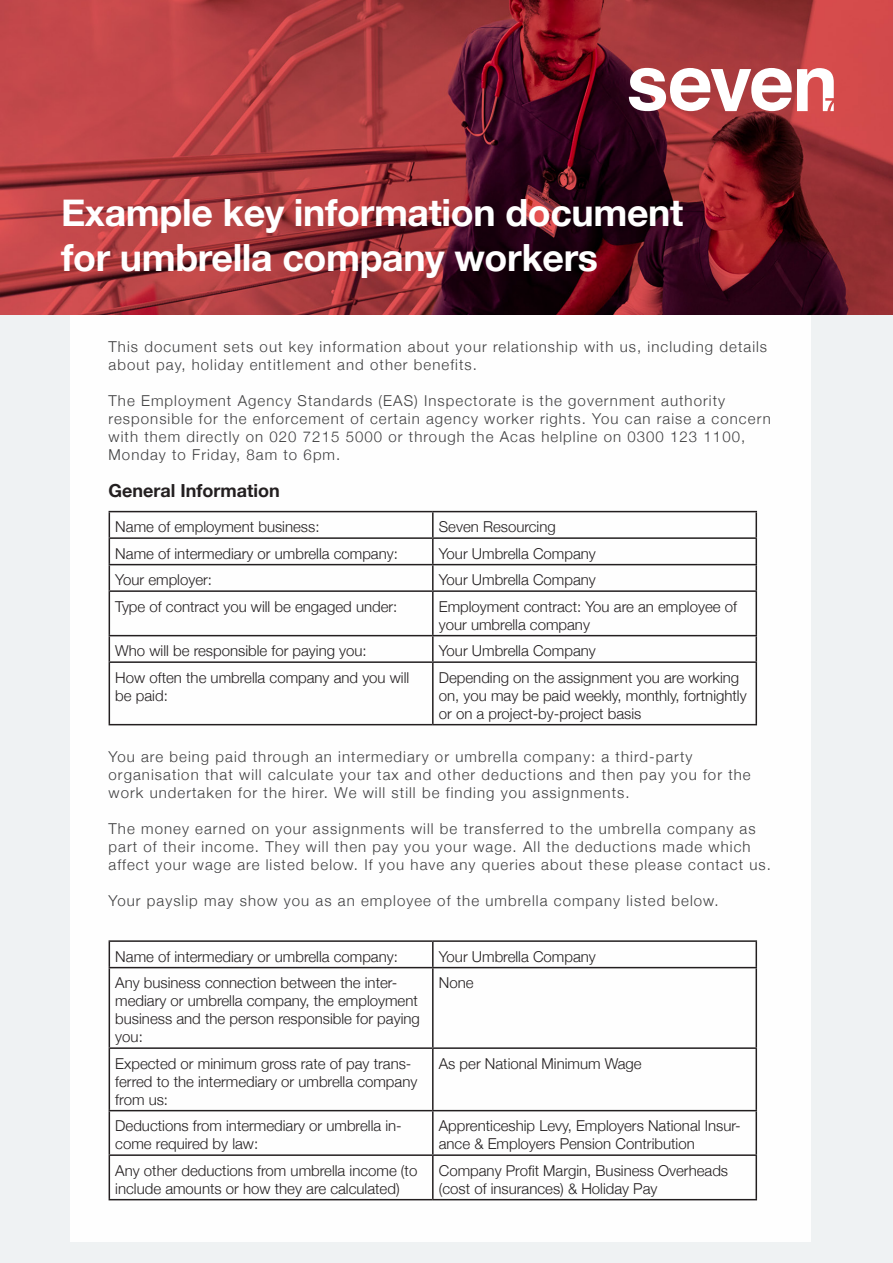
<style>
.page{position:relative;width:893px;height:1263px;background:#fff}
.page>*{position:absolute;margin:0;border:0;box-sizing:border-box;transform-origin:0 0}
.t1{font:700 37.5px "Helvetica Neue";letter-spacing:-.01em;color:#fff}
.t2{font:700 18px "Helvetica Neue";color:#231f20}
.t3{font:300 15px/18px "Helvetica Neue";color:#231f20}
.t4{font:300 15px/18px "Helvetica Neue";letter-spacing:.07em;color:#3e3e3f}
</style>
<div class="page">
<div style="left:0;top:314px;width:892px;height:949px;background:#eff2f3"></div>
<div style="left:70px;top:314px;width:740px;height:928px;background:#fff"></div>
<hr style="left:109px;top:511px;width:324px;height:1px;background:#231f20">
<hr style="left:433px;top:511px;width:324px;height:1px;background:#231f20">
<hr style="left:432px;top:512px;width:2px;height:25px;background:#231f20">
<hr style="left:755px;top:512px;width:2px;height:25px;background:#231f20">
<hr style="left:109px;top:537px;width:324px;height:2px;background:#231f20">
<hr style="left:433px;top:537px;width:324px;height:2px;background:#231f20">
<hr style="left:432px;top:539px;width:2px;height:25px;background:#231f20">
<hr style="left:755px;top:539px;width:2px;height:25px;background:#231f20">
<hr style="left:109px;top:564px;width:324px;height:1px;background:#231f20">
<svg style="left:109px;top:512px;width:1px;height:78px"></svg>
<hr style="left:433px;top:564px;width:324px;height:1px;background:#231f20">
<hr style="left:432px;top:565px;width:2px;height:25px;background:#231f20">
<hr style="left:755px;top:565px;width:2px;height:25px;background:#231f20">
<hr style="left:109px;top:590px;width:324px;height:2px;background:#231f20">
<hr style="left:109px;top:592px;width:1px;height:43px;background:#231f20">
<hr style="left:433px;top:590px;width:324px;height:2px;background:#231f20">
<hr style="left:432px;top:592px;width:2px;height:43px;background:#231f20">
<hr style="left:755px;top:592px;width:2px;height:43px;background:#231f20">
<hr style="left:109px;top:635px;width:324px;height:1px;background:#231f20">
<svg style="left:109px;top:636px;width:1px;height:25px"></svg>
<hr style="left:433px;top:635px;width:324px;height:1px;background:#231f20">
<hr style="left:432px;top:636px;width:2px;height:25px;background:#231f20">
<hr style="left:755px;top:636px;width:2px;height:25px;background:#231f20">
<hr style="left:109px;top:661px;width:324px;height:2px;background:#231f20">
<hr style="left:109px;top:663px;width:1px;height:61px;background:#231f20">
<hr style="left:433px;top:661px;width:324px;height:2px;background:#231f20">
<hr style="left:432px;top:663px;width:2px;height:61px;background:#231f20">
<hr style="left:755px;top:663px;width:2px;height:61px;background:#231f20">
<hr style="left:109px;top:724px;width:324px;height:1px;background:#231f20">
<hr style="left:433px;top:724px;width:324px;height:1px;background:#231f20">
<hr style="left:109px;top:940px;width:324px;height:2px;background:#231f20">
<svg style="left:109px;top:942px;width:1px;height:25px"></svg>
<hr style="left:433px;top:940px;width:324px;height:2px;background:#231f20">
<hr style="left:432px;top:942px;width:2px;height:25px;background:#231f20">
<hr style="left:755px;top:942px;width:2px;height:25px;background:#231f20">
<hr style="left:109px;top:967px;width:324px;height:1px;background:#231f20">
<hr style="left:109px;top:968px;width:1px;height:79px;background:#231f20">
<hr style="left:433px;top:967px;width:324px;height:1px;background:#231f20">
<hr style="left:432px;top:968px;width:2px;height:79px;background:#231f20">
<hr style="left:755px;top:968px;width:2px;height:79px;background:#231f20">
<hr style="left:109px;top:1047px;width:324px;height:2px;background:#231f20">
<hr style="left:109px;top:1049px;width:1px;height:61px;background:#231f20">
<hr style="left:433px;top:1047px;width:324px;height:2px;background:#231f20">
<hr style="left:432px;top:1049px;width:2px;height:61px;background:#231f20">
<hr style="left:755px;top:1049px;width:2px;height:61px;background:#231f20">
<hr style="left:109px;top:1110px;width:324px;height:1px;background:#231f20">
<hr style="left:109px;top:1111px;width:1px;height:43px;background:#231f20">
<hr style="left:433px;top:1110px;width:324px;height:1px;background:#231f20">
<hr style="left:432px;top:1111px;width:2px;height:43px;background:#231f20">
<hr style="left:755px;top:1111px;width:2px;height:43px;background:#231f20">
<hr style="left:109px;top:1154px;width:324px;height:2px;background:#231f20">
<hr style="left:109px;top:1156px;width:1px;height:43px;background:#231f20">
<hr style="left:433px;top:1154px;width:324px;height:2px;background:#231f20">
<hr style="left:432px;top:1156px;width:2px;height:43px;background:#231f20">
<hr style="left:755px;top:1156px;width:2px;height:43px;background:#231f20">
<hr style="left:109px;top:1199px;width:324px;height:1px;background:#231f20">
<hr style="left:433px;top:1199px;width:324px;height:1px;background:#231f20">
<img style="left:0;top:0;width:893px;height:314px">
<svg style="left:629px;top:68px;width:205px;height:43px"></svg>
<p class="t1" style="left:61px;top:183px;width:624px">Example key information document</p>
<p class="t1" style="left:61px;top:228px;width:538px">for umbrella company workers</p>
<p class="t4" style="left:109px;top:336px;width:660px">This document sets out key information about your relationship with us, including details about pay, holiday entitlement and other benefits.</p>
<p class="t4" style="left:109px;top:390px;width:664px">The Employment Agency Standards (EAS) Inspectorate is the government authority responsible for the enforcement of certain agency worker rights. You can raise a concern with them directly on 020 7215 5000 or through the Acas helpline on 0300 123 1100, Monday to Friday, 8am to 6pm.</p>
<p class="t2" style="left:109px;top:477px;width:173px">General Information</p>
<p class="t3" style="left:115px;top:517px;width:206px">Name of employment business:</p>
<p class="t3" style="left:439px;top:517px;width:118px">Seven Resourcing</p>
<p class="t3" style="left:115px;top:543px;width:284px">Name of intermediary or umbrella company:</p>
<p class="t3" style="left:439px;top:543px;width:158px">Your Umbrella Company</p>
<p class="t3" style="left:115px;top:570px;width:98px">Your employer:</p>
<p class="t3" style="left:439px;top:570px;width:158px">Your Umbrella Company</p>
<p class="t3" style="left:115px;top:596px;width:284px">Type of contract you will be engaged under:</p>
<p class="t3" style="left:439px;top:596px;width:300px">Employment contract: You are an employee of your umbrella company</p>
<p class="t3" style="left:115px;top:641px;width:253px">Who will be responsible for paying you:</p>
<p class="t3" style="left:439px;top:641px;width:158px">Your Umbrella Company</p>
<p class="t3" style="left:115px;top:667px;width:295px">How often the umbrella company and you will be paid:</p>
<p class="t3" style="left:439px;top:667px;width:309px">Depending on the assignment you are working on, you may be paid weekly, monthly, fortnightly or on a project-by-project basis</p>
<p class="t4" style="left:109px;top:747px;width:644px">You are being paid through an intermediary or umbrella company: a third-party organisation that will calculate your tax and other deductions and then pay you for the work undertaken for the hirer. We will still be finding you assignments.</p>
<p class="t4" style="left:109px;top:819px;width:664px">The money earned on your assignments will be transferred to the umbrella company as part of their income. They will then pay you your wage. All the deductions made which affect your wage are listed below. If you have any queries about these please contact us.</p>
<p class="t4" style="left:109px;top:891px;width:612px">Your payslip may show you as an employee of the umbrella company listed below.</p>
<p class="t3" style="left:115px;top:946px;width:284px">Name of intermediary or umbrella company:</p>
<p class="t3" style="left:439px;top:946px;width:158px">Your Umbrella Company</p>
<p class="t3" style="left:115px;top:973px;width:306px">Any business connection between the inter&shy;mediary or umbrella company, the employment business and the person responsible for paying you:</p>
<p class="t3" style="left:439px;top:973px;width:36px">None</p>
<p class="t3" style="left:115px;top:1053px;width:304px">Expected or minimum gross rate of pay trans&shy;ferred to the intermediary or umbrella company from us:</p>
<p class="t3" style="left:439px;top:1053px;width:204px">As per National Minimum Wage</p>
<p class="t3" style="left:115px;top:1116px;width:288px">Deductions from intermediary or umbrella in&shy;come required by law:</p>
<p class="t3" style="left:439px;top:1116px;width:304px">Apprenticeship Levy, Employers National Insur&shy;ance &amp; Employers Pension Contribution</p>
<p class="t3" style="left:115px;top:1160px;width:304px">Any other deductions from umbrella income (to include amounts or how they are calculated)</p>
<p class="t3" style="left:439px;top:1160px;width:291px">Company Profit Margin, Business Overheads (cost of insurances) &amp; Holiday Pay</p>
</div>
